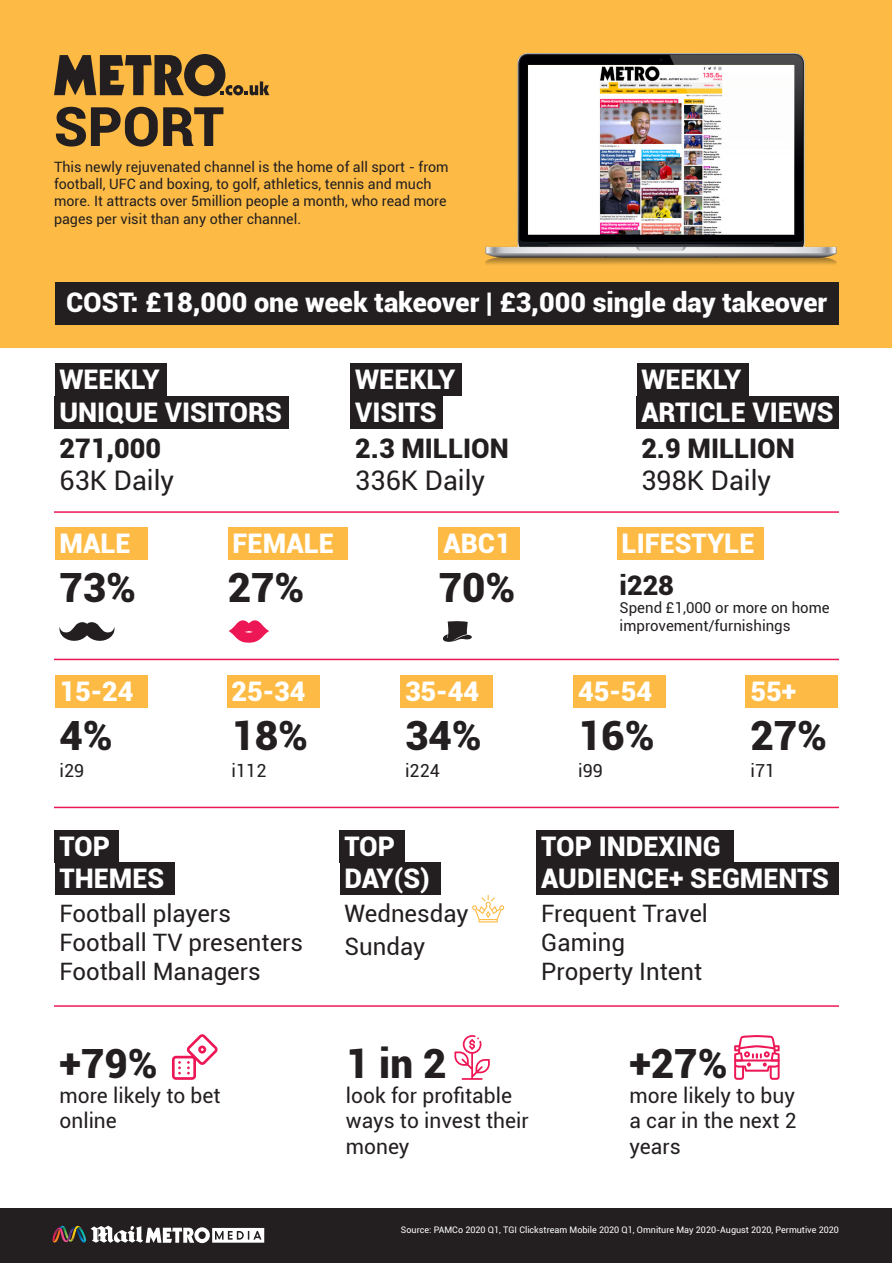
<style>
.page{position:relative;width:893px;height:1263px;background:#fff}
.page>*{position:absolute;margin:0;border:0;box-sizing:border-box;transform-origin:0 0}
.t1{font:900 54.45px "Roboto";color:#231f20}
.t2{font:900 40.35px "Roboto";color:#231f20}
.t3{font:900 27px/32.4px "Roboto";color:#fff}
.t4{font:900 27px "Roboto";color:#231f20}
.t5{font:27px "Roboto";color:#231f20}
.t6{font:24px "Roboto";color:#231f20}
.t7{font:21px/25.2px "Roboto";color:#231f20}
.t8{font:18px "Roboto";color:#231f20}
.t9{font:15px "Roboto";color:#231f20}
.t10{font:14.25px/17.1px "Roboto";color:#231f20}
.t11{font:9px "Roboto";color:#fff}
</style>
<div class="page">
<div style="left:1px;top:0;width:891px;height:348px;background:#fdbb45"></div>
<svg style="left:54px;top:54px;width:215px;height:42px"></svg>
<div style="left:55px;top:283px;width:783px;height:42px;background:#231f20"></div>
<div style="left:55px;top:364px;width:112px;height:32px;background:#231f20"></div>
<div style="left:55px;top:396px;width:234px;height:32px;background:#231f20"></div>
<div style="left:350px;top:364px;width:112px;height:32px;background:#231f20"></div>
<div style="left:350px;top:396px;width:93px;height:32px;background:#231f20"></div>
<div style="left:637px;top:364px;width:111px;height:32px;background:#231f20"></div>
<div style="left:637px;top:396px;width:202px;height:32px;background:#231f20"></div>
<hr style="left:54px;top:511px;width:785px;height:2px;background:#ed1756">
<div style="left:55px;top:527px;width:92px;height:33px;background:#fdbb45"></div>
<div style="left:228px;top:527px;width:119px;height:33px;background:#fdbb45"></div>
<div style="left:439px;top:527px;width:81px;height:33px;background:#fdbb45"></div>
<hr style="left:54px;top:659px;width:785px;height:1px;background:#ed1756">
<div style="left:617px;top:527px;width:146px;height:33px;background:#fdbb45"></div>
<div style="left:55px;top:675px;width:92px;height:33px;background:#fdbb45"></div>
<hr style="left:54px;top:807px;width:785px;height:1px;background:#ed1756">
<div style="left:227px;top:675px;width:92px;height:33px;background:#fdbb45"></div>
<div style="left:400px;top:675px;width:93px;height:33px;background:#fdbb45"></div>
<div style="left:573px;top:675px;width:93px;height:33px;background:#fdbb45"></div>
<div style="left:746px;top:675px;width:92px;height:33px;background:#fdbb45"></div>
<div style="left:55px;top:862px;width:119px;height:33px;background:#231f20"></div>
<div style="left:340px;top:862px;width:100px;height:33px;background:#231f20"></div>
<div style="left:55px;top:830px;width:64px;height:32px;background:#231f20"></div>
<div style="left:340px;top:830px;width:65px;height:32px;background:#231f20"></div>
<div style="left:536px;top:830px;width:198px;height:32px;background:#231f20"></div>
<div style="left:536px;top:862px;width:303px;height:33px;background:#231f20"></div>
<hr style="left:54px;top:1005px;width:785px;height:2px;background:#ed1756">
<div style="left:1px;top:1209px;width:891px;height:54px;background:#231f20"></div>
<svg style="left:53px;top:1226px;width:211px;height:18px"></svg>
<svg style="left:443px;top:621px;width:29px;height:21px"></svg>
<svg style="left:228px;top:620px;width:41px;height:23px"></svg>
<svg style="left:59px;top:622px;width:56px;height:19px"></svg>
<svg style="left:472px;top:895px;width:32px;height:27px"></svg>
<svg style="left:172px;top:1034px;width:46px;height:46px"></svg>
<svg style="left:454px;top:1035px;width:36px;height:45px"></svg>
<svg style="left:734px;top:1035px;width:46px;height:45px"></svg>
<img style="left:485px;top:54px;width:352px;height:211px">
<p class="t1" style="left:54px;top:88px;width:172px">SPORT</p>
<p class="t10" style="left:54px;top:158px;width:396px">This newly rejuvenated channel is the home of all sport - from football, UFC and boxing, to golf, athletics, tennis and much more. It attracts over 5million people a month, who read more pages per visit than any other channel.</p>
<p class="t3" style="left:66px;top:285px;width:762px">COST: £18,000 one week takeover | £3,000 single day takeover</p>
<p class="t3" style="left:60px;top:362px;width:102px">WEEKLY</p>
<p class="t3" style="left:60px;top:395px;width:224px">UNIQUE VISITORS</p>
<p class="t4" style="left:60px;top:429px;width:103px">271,000</p>
<p class="t5" style="left:60px;top:462px;width:116px">63K Daily</p>
<p class="t3" style="left:355px;top:362px;width:102px">WEEKLY</p>
<p class="t3" style="left:355px;top:395px;width:83px">VISITS</p>
<p class="t4" style="left:355px;top:429px;width:155px">2.3 MILLION</p>
<p class="t5" style="left:355px;top:462px;width:131px">336K Daily</p>
<p class="t3" style="left:60px;top:526px;width:73px">MALE</p>
<p class="t3" style="left:233px;top:526px;width:103px">FEMALE</p>
<p class="t3" style="left:443px;top:526px;width:69px">ABC1</p>
<p class="t2" style="left:60px;top:559px;width:78px">73%</p>
<p class="t2" style="left:228px;top:559px;width:78px">27%</p>
<p class="t2" style="left:439px;top:559px;width:78px">70%</p>
<p class="t3" style="left:60px;top:674px;width:76px">15-24</p>
<p class="t2" style="left:60px;top:707px;width:55px">4%</p>
<p class="t8" style="left:60px;top:758px;width:26px">i29</p>
<p class="t3" style="left:232px;top:674px;width:76px">25-34</p>
<p class="t2" style="left:232px;top:707px;width:78px">18%</p>
<p class="t8" style="left:232px;top:758px;width:36px">i112</p>
<p class="t3" style="left:405px;top:674px;width:76px">35-44</p>
<p class="t2" style="left:405px;top:707px;width:78px">34%</p>
<p class="t8" style="left:405px;top:758px;width:36px">i224</p>
<p class="t3" style="left:641px;top:362px;width:102px">WEEKLY</p>
<p class="t3" style="left:641px;top:395px;width:194px">ARTICLE VIEWS</p>
<p class="t4" style="left:641px;top:429px;width:155px">2.9 MILLION</p>
<p class="t5" style="left:641px;top:462px;width:131px">398K Daily</p>
<p class="t3" style="left:622px;top:526px;width:134px">LIFESTYLE</p>
<p class="t4" style="left:620px;top:566px;width:56px">i228</p>
<p class="t9" style="left:620px;top:597px;width:212px">Spend £1,000 or more on home</p>
<p class="t9" style="left:620px;top:615px;width:173px">improvement/furnishings</p>
<p class="t3" style="left:578px;top:674px;width:76px">45-54</p>
<p class="t2" style="left:578px;top:707px;width:78px">16%</p>
<p class="t8" style="left:578px;top:758px;width:26px">i99</p>
<p class="t3" style="left:750px;top:674px;width:47px">55+</p>
<p class="t2" style="left:750px;top:707px;width:78px">27%</p>
<p class="t8" style="left:750px;top:758px;width:26px">i71</p>
<p class="t3" style="left:60px;top:829px;width:106px">TOP<br>THEMES</p>
<p class="t3" style="left:344px;top:829px;width:87px">TOP<br>DAY(S)</p>
<p class="t3" style="left:541px;top:829px;width:181px">TOP INDEXING</p>
<p class="t3" style="left:541px;top:861px;width:289px">AUDIENCE+ SEGMENTS</p>
<p class="t6" style="left:60px;top:897px;width:173px">Football players</p>
<p class="t6" style="left:60px;top:925px;width:245px">Football TV presenters</p>
<p class="t6" style="left:60px;top:954px;width:203px">Football Managers</p>
<p class="t2" style="left:60px;top:1035px;width:100px">+79%</p>
<p class="t7" style="left:60px;top:1082px;width:163px">more likely to bet online</p>
<p class="t6" style="left:344px;top:897px;width:125px">Wednesday</p>
<p class="t6" style="left:344px;top:929px;width:82px">Sunday</p>
<p class="t6" style="left:541px;top:897px;width:168px">Frequent Travel</p>
<p class="t6" style="left:541px;top:925px;width:85px">Gaming</p>
<p class="t6" style="left:541px;top:954px;width:162px">Property Intent</p>
<p class="t2" style="left:346px;top:1035px;width:102px">1 in 2</p>
<p class="t7" style="left:346px;top:1082px;width:184px">look for profitable ways to invest their money</p>
<p class="t2" style="left:629px;top:1035px;width:100px">+27%</p>
<p class="t7" style="left:629px;top:1082px;width:169px;text-align:justify">more likely to buy a car in the next 2 years</p>
<p class="t11" style="left:401px;top:1223px;width:439px">Source: PAMCo 2020 Q1, TGI Clickstream Mobile 2020 Q1, Omniture May 2020-August 2020, Permutive 2020</p>
</div>
